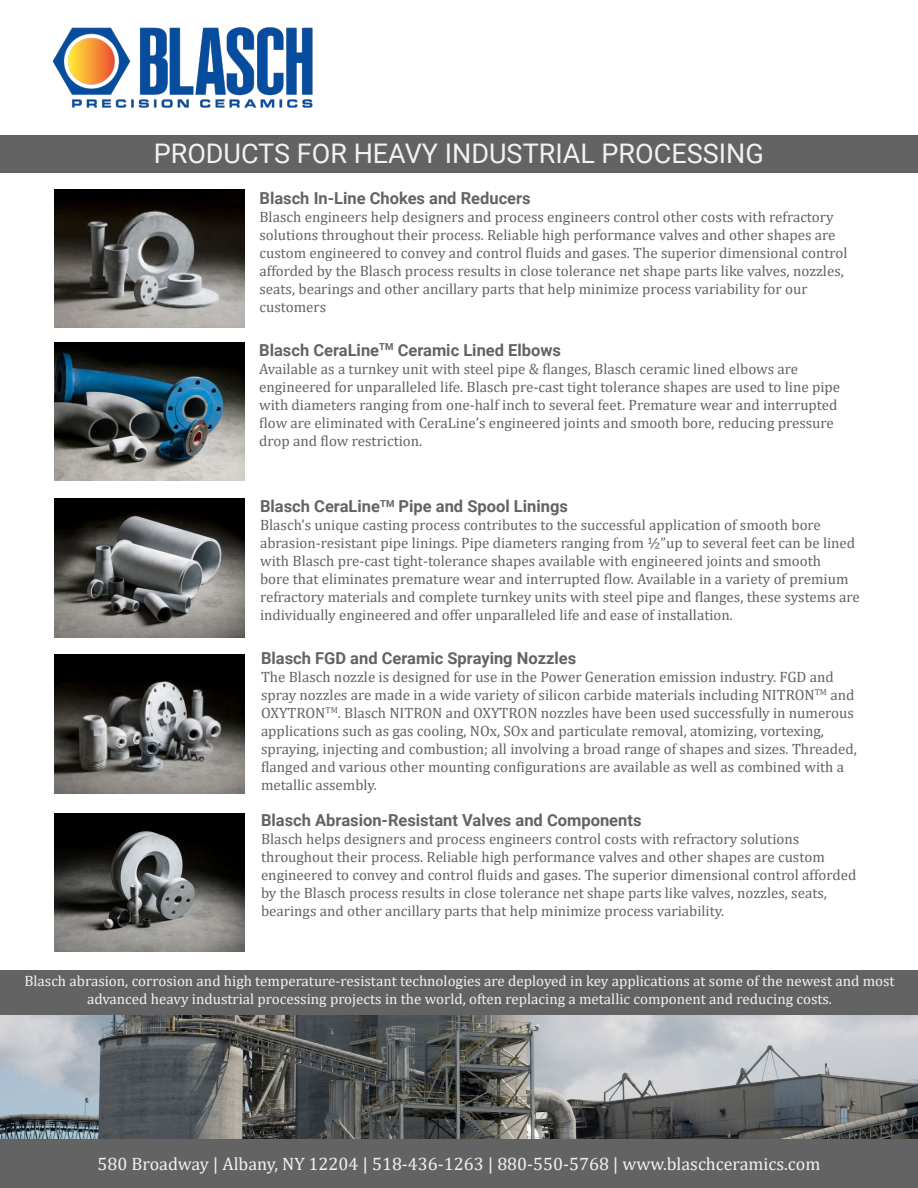
<style>
.page{position:relative;width:918px;height:1188px;background:#fff}
.page>*{position:absolute;margin:0;border:0;box-sizing:border-box;transform-origin:0 0}
.t1{font:27px "Roboto";color:#f2f2f2}
.t2{font:18px "Cambria";color:#f2f2f2}
.t3{font:700 16.5px "Roboto";color:#636363}
.t4{font:15px/18px "Cambria";color:#636363}
.t5{font:15px/18px "Cambria";color:#f2f2f2;text-align:center}
</style>
<div class="page">
<div style="left:0;top:135px;width:918px;height:38px;background:#636363"></div>
<img style="left:0;top:1015px;width:918px;height:124px">
<div style="left:0;top:970px;width:918px;height:45px;background:#636363"></div>
<div style="left:0;top:1139px;width:918px;height:49px;background:#636363"></div>
<img style="left:54px;top:189px;width:190px;height:139px">
<img style="left:54px;top:813px;width:190px;height:139px">
<img style="left:54px;top:654px;width:190px;height:139px">
<img style="left:54px;top:499px;width:190px;height:139px">
<img style="left:54px;top:342px;width:190px;height:139px">
<img style="left:52px;top:27px;width:261px;height:81px">
<h1 class="t1" style="left:154px;top:135px;width:612px">PRODUCTS FOR HEAVY INDUSTRIAL PROCESSING</h1>
<p class="t3" style="left:260px;top:187px;width:273px">Blasch In-Line Chokes and Reducers</p>
<p class="t4" style="left:260px;top:208px;width:590px">Blasch engineers help designers and process engineers control other costs with refractory solutions throughout their process. Reliable high performance valves and other shapes are custom engineered to convey and control fluids and gases. The superior dimensional control afforded by the Blasch process results in close tolerance net shape parts like valves, nozzles, seats, bearings and other ancillary parts that help minimize process variability for our customers</p>
<p class="t3" style="left:259px;top:338px;width:303px">Blasch CeraLine<sup>TM</sup> Ceramic Lined Elbows</p>
<p class="t4" style="left:259px;top:360px;width:583px">Available as a turnkey unit with steel pipe &amp; flanges, Blasch ceramic lined elbows are engineered for unparalleled life. Blasch pre-cast tight tolerance shapes are used to line pipe with diameters ranging from one-half inch to several feet. Premature wear and interrupted flow are eliminated with CeraLine’s engineered joints and smooth bore, reducing pressure drop and flow restriction.</p>
<p class="t3" style="left:260px;top:495px;width:309px">Blasch CeraLine<sup>TM</sup> Pipe and Spool Linings</p>
<p class="t4" style="left:260px;top:516px;width:601px">Blasch’s unique casting process contributes to the successful application of smooth bore abrasion-resistant pipe linings. Pipe diameters ranging from ½”up to several feet can be lined with Blasch pre-cast tight-tolerance shapes available with engineered joints and smooth<br>bore that eliminates premature wear and interrupted flow. Available in a variety of premium refractory materials and complete turnkey units with steel pipe and flanges, these systems are individually engineered and offer unparalleled life and ease of installation.</p>
<p class="t3" style="left:261px;top:647px;width:317px">Blasch FGD and Ceramic Spraying Nozzles</p>
<p class="t4" style="left:261px;top:668px;width:597px">The Blasch nozzle is designed for use in the Power Generation emission industry. FGD and spray nozzles are made in a wide variety of silicon carbide materials including NITRON<sup>TM</sup> and OXYTRON<sup>TM</sup>. Blasch NITRON and OXYTRON nozzles have been used successfully in numerous applications such as gas cooling, NOx, SOx and particulate removal, atomizing, vortexing, spraying, injecting and combustion; all involving a broad range of shapes and sizes. Threaded, flanged and various other mounting configurations are available as well as combined with a metallic assembly.</p>
<p class="t3" style="left:261px;top:808px;width:382px">Blasch Abrasion-Resistant Valves and Components</p>
<p class="t4" style="left:261px;top:829px;width:597px">Blasch helps designers and process engineers control costs with refractory solutions throughout their process. Reliable high performance valves and other shapes are custom engineered to convey and control fluids and gases. The superior dimensional control afforded by the Blasch process results in close tolerance net shape parts like valves, nozzles, seats, bearings and other ancillary parts that help minimize process variability.</p>
<p class="t5" style="left:24px;top:972px;width:872px">Blasch abrasion, corrosion and high temperature-resistant technologies are deployed in key applications at some of the newest and most advanced heavy industrial processing projects in the world, often replacing a metallic component and reducing costs.</p>
<p class="t2" style="left:98px;top:1153px;width:724px">580 Broadway | Albany, NY 12204 | 518-436-1263 | 880-550-5768 | www.blaschceramics.com</p>
</div>
